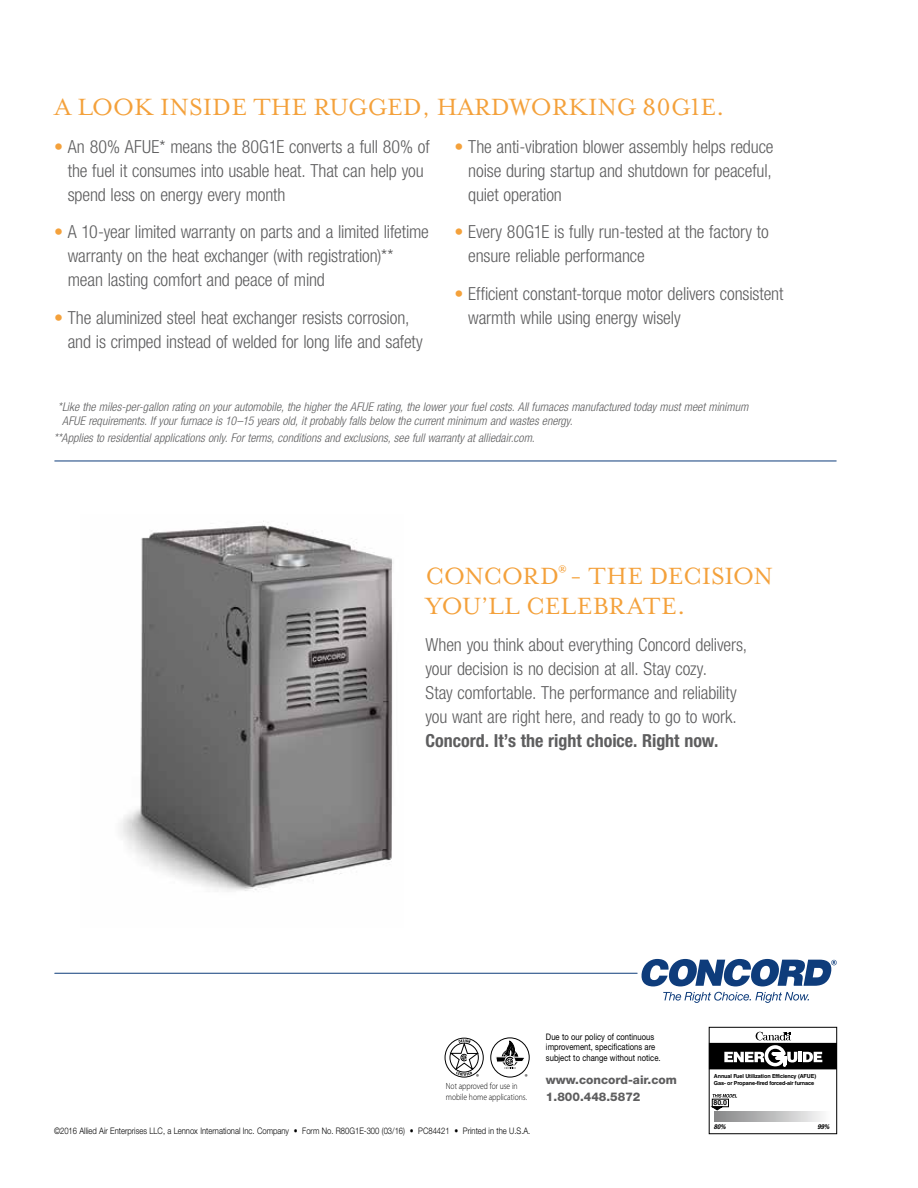
<style>
.page{position:relative;width:918px;height:1188px;background:#fff}
.page>*{position:absolute;margin:0;border:0;box-sizing:border-box;transform-origin:0 0}
.t1{font:27px/30px "Mrs Eaves Small Caps";color:#f4a13b}
.t2{font:300 condensed 18px/24px "Helvetica Neue LT Std";letter-spacing:-.01em;color:#5e5e5f}
.t3{font:700 condensed 18px "Helvetica Neue LT Std";color:#5e5e5f}
.t4{font:italic 300 condensed 12px/13.5px "Helvetica Neue LT Std";letter-spacing:.005em;color:#5e5e5f}
.t5{font:800 12px/16.5px "Helvetica Neue LT Std";color:#5e5e5f}
.t6{font:300 9px "Helvetica Neue LT Std";color:#000;scale:.85 1}
.t7{font:9px/10.5px "Helvetica Neue LT Std";color:#000;scale:.85 1}
.t8{font:300 9px/10.5px "Myriad Pro";color:#000;scale:.85 1}
.t9{font:700 7.05px "Helvetica LT Std";color:#000}
.t10{font:7.05px "Myriad Pro";color:#000}
.t11{font:italic 700 condensed 6.75px "Helvetica Neue LT Std";color:#000}
.t12{font:700 5.55px "Helvetica LT Std";letter-spacing:-.02em;color:#000}
.s1{color:#f4a13b}
</style>
<div class="page">
<img style="left:120px;top:521px;width:273px;height:371px">
<hr style="left:55px;top:973px;width:582px;height:1px;background:#0e3c7b">
<hr style="left:55px;top:461px;width:781px;height:1px;background:#0e3c7b">
<svg style="left:641px;top:959px;width:196px;height:27px"></svg>
<svg style="left:663px;top:992px;width:146px;height:11px"></svg>
<div style="left:491px;top:1038px;width:38px;height:39px;border:1px solid #000;border-radius:50%"></div>
<svg style="left:495px;top:1041px;width:31px;height:28px"></svg>
<svg style="left:445px;top:1038px;width:38px;height:39px"></svg>
<div style="left:445px;top:1038px;width:39px;height:39px;border:1px solid #000;border-radius:50%"></div>
<svg style="left:450px;top:1039px;width:29px;height:37px"></svg>
<svg style="left:714px;top:1111px;width:108px;height:10px"></svg>
<svg style="left:712px;top:1107px;width:10px;height:3px"></svg>
<div style="left:712px;top:1099px;width:17px;height:8px;border:1px solid #000"></div>
<svg style="left:713px;top:1094px;width:24px;height:4px"></svg>
<div style="left:709px;top:1027px;width:128px;height:107px;border:1px solid #000"></div>
<div style="left:709px;top:1043px;width:127px;height:26px;background:#000"></div>
<hr style="left:798px;top:1052px;width:4px;height:10px;background:#fff">
<svg style="left:803px;top:1052px;width:19px;height:10px"></svg>
<svg style="left:724px;top:1032px;width:73px;height:35px"></svg>
<h1 class="t1" style="left:55px;top:92px;width:672px">A LOOK INSIDE THE RUGGED, HARDWORKING 80G1E.</h1>
<p class="t2" style="left:68px;top:134px;width:363px;text-indent:-14px"><span class="s1">•</span> An 80% AFUE* means the 80G1E converts a full 80% of the fuel it consumes into usable heat. That can help you spend less on energy every month</p>
<p class="t2" style="left:68px;top:220px;width:363px;text-indent:-14px"><span class="s1">•</span> A 10-year limited warranty on parts and a limited lifetime warranty on the heat exchanger (with registration)** mean lasting comfort and peace of mind</p>
<p class="t2" style="left:68px;top:305px;width:357px;text-indent:-14px"><span class="s1">•</span> The aluminized steel heat exchanger resists corrosion, and is crimped instead of welded for long life and safety</p>
<p class="t2" style="left:468px;top:134px;width:307px;text-align:justify;text-indent:-14px"><span class="s1">•</span> The anti-vibration blower assembly helps reduce noise during startup and shutdown for peaceful, quiet operation</p>
<p class="t2" style="left:468px;top:220px;width:302px;text-indent:-14px"><span class="s1">•</span> Every 80G1E is fully run-tested at the factory to ensure reliable performance</p>
<p class="t2" style="left:468px;top:281px;width:317px;text-indent:-14px"><span class="s1">•</span> Efficient constant-torque motor delivers consistent warmth while using energy wisely</p>
<p class="t4" style="left:62px;top:401px;width:688px;text-indent:-4px">*Like the miles-per-gallon rating on your automobile, the higher the AFUE rating, the lower your fuel costs. All furnaces manufactured today must meet minimum<br>AFUE requirements. If your furnace is 10–15 years old, it probably falls below the current minimum and wastes energy.</p>
<p class="t4" style="left:54px;top:431px;width:482px">**Applies to residential applications only. For terms, conditions and exclusions, see full warranty at alliedair.com.</p>
<h1 class="t1" style="left:426px;top:561px;width:349px">CONCORD<sup>®</sup> - THE DECISION<br>YOU’LL CELEBRATE.</h1>
<p class="t2" style="left:426px;top:633px;width:323px">When you think about everything Concord delivers, your decision is no decision at all. Stay cozy.<br>Stay comfortable. The performance and reliability you want are right here, and ready to go to work.</p>
<p class="t3" style="left:426px;top:730px;width:294px">Concord. It’s the right choice. Right now.</p>
<p class="t10" style="left:476px;top:1073px;width:4px">®</p>
<p class="t10" style="left:525px;top:1073px;width:4px">®</p>
<p class="t8" style="left:446px;top:1081px;width:97px">Not approved for use in mobile home applications.</p>
<p class="t6" style="left:54px;top:1126px;width:562px">©2016 Allied Air Enterprises LLC, a Lennox International Inc. Company • Form No. R80G1E-300 (03/16) • PC84421 • Printed in the U.S.A.</p>
<p class="t7" style="left:546px;top:1031px;width:136px">Due to our policy of continuous improvement, specifications are subject to change without notice.</p>
<p class="t5" style="left:546px;top:1072px;width:132px">www.concord-air.com<br>1.800.448.5872</p>
<p class="t12" style="left:714px;top:1073px;width:104px">Annual Fuel Utilization Efficiency (AFUE)</p>
<p class="t12" style="left:714px;top:1079px;width:102px">Gas- or Propane-fired forced-air furnace</p>
<p class="t9" style="left:714px;top:1099px;width:15px">80.0</p>
<p class="t11" style="left:714px;top:1123px;width:13px">80%</p>
<p class="t11" style="left:817px;top:1123px;width:14px">99%</p>
</div>
